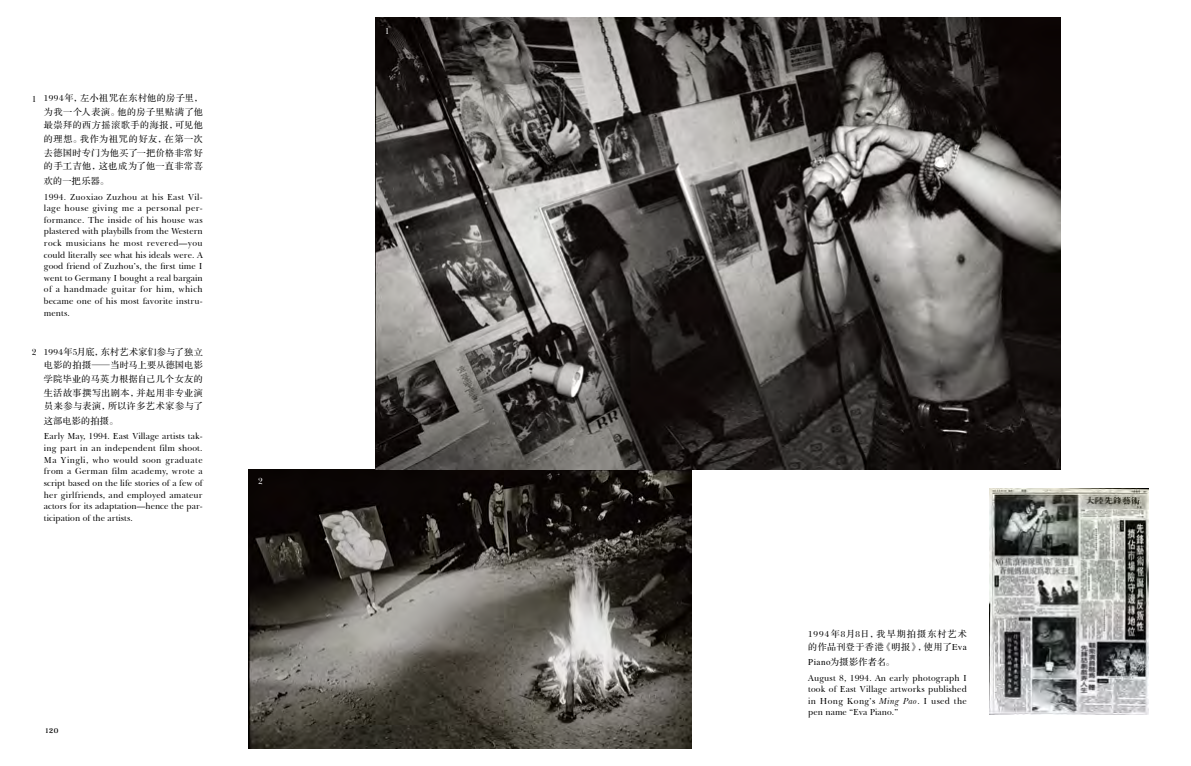
<style>
.page{position:relative;width:1191px;height:766px;background:#fff}
.page>*{position:absolute;margin:0;border:0;box-sizing:border-box;transform-origin:0 0}
.t1{font:9px/13.6px "FZS3 JW GB1 0";letter-spacing:.06em;color:#000;text-align:justify}
.t2{font:9px/13.6px "FZS3 JW GB1 0";letter-spacing:.08em;color:#000}
.t3{font:9px "FZS3 JW GB1 0";letter-spacing:.04em;color:#000}
.t4{font:8.9px/11.6px "Baskerville BT";letter-spacing:.015em;color:#000;text-align:justify;scale:.96 1}
.t5{font:8.9px "Baskerville BT";color:#fff;scale:.96 1}
.t6{font:7px "Everafter";color:#000}
.s1{font-style:italic}
</style>
<div class="page">
<img style="left:989px;top:488px;width:159px;height:226px">
<img style="left:249px;top:469px;width:443px;height:279px">
<img style="left:375px;top:18px;width:685px;height:451px">
<p class="t1" style="left:44px;top:92px;width:160px">1994年，左小祖咒在东村他的房子里，为我一个人表演。他的房子里贴满了他最崇拜的西方摇滚歌手的海报，可见他的理想。我作为祖咒的好友，在第一次去德国时专门为他买了一把价格非常好的手工吉他，这也成为了他一直非常喜</p>
<p class="t1" style="left:44px;top:175px;width:66px">欢的一把乐器。</p>
<p class="t4" style="left:44px;top:191px;width:167px">1994. Zuoxiao Zuzhou at his East Vil&shy;lage house giving me a personal per&shy;formance. The inside of his house was plastered with playbills from the Western rock musicians he most revered—you could literally see what his ideals were. A good friend of Zuzhou’s, the first time I went to Germany I bought a real bargain of a handmade guitar for him, which became one of his most favorite instru&shy;ments.</p>
<p class="t1" style="left:44px;top:345px;width:160px">1994年5月底，东村艺术家们参与了独立电影的拍摄—当时马上要从德国电影学院毕业的马英力根据自己几个女友的生活故事撰写出剧本，并起用非专业演员来参与表演，所以许多艺术家参与了</p>
<p class="t3" style="left:44px;top:416px;width:76px">这部电影的拍摄。</p>
<p class="t4" style="left:44px;top:430px;width:167px">Early May, 1994. East Village artists tak&shy;ing part in an independent film shoot.<br>Ma Yingli, who would soon graduate from a German film academy, wrote a script based on the life stories of a few of her girlfriends, and employed amateur actors for its adaptation—hence the par&shy;ticipation of the artists.</p>
<p class="t4" style="left:32px;top:93px;width:6px">1</p>
<p class="t4" style="left:32px;top:346px;width:6px">2</p>
<p class="t5" style="left:258px;top:475px;width:6px">2</p>
<p class="t6" style="left:45px;top:726px;width:15px">120</p>
<p class="t5" style="left:385px;top:26px;width:6px">1</p>
<p class="t2" style="left:808px;top:627px;width:160px">1994年8月8日，我早期拍摄东村艺术的作品刊登于香港《明报》，使用了Eva</p>
<p class="t3" style="left:808px;top:657px;width:88px">Piano为摄影作者名。</p>
<p class="t4" style="left:808px;top:671px;width:167px">August 8, 1994. An early photograph I took of East Village artworks published in Hong Kong’s <span class="s1">Ming Pao</span>. I used the pen name “Eva Piano.”</p>
</div>
